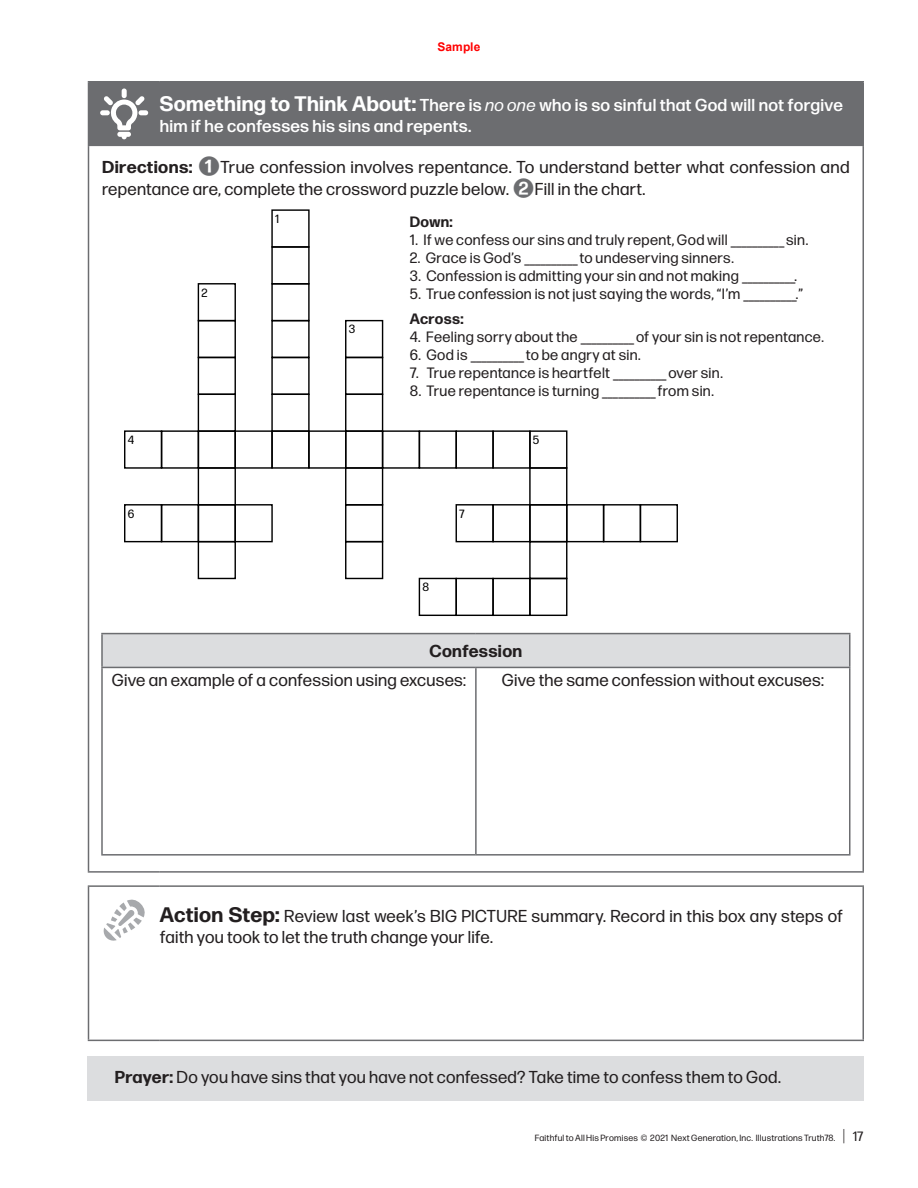
<style>
.page{position:relative;width:918px;height:1188px;background:#fff}
.page>*{position:absolute;margin:0;border:0;box-sizing:border-box;transform-origin:0 0}
.t1{font:17.25px/21.6px "Forma DJR Text";letter-spacing:.015em;color:#231f20}
.t2{font:500 17.25px/21px "Forma DJR Text";letter-spacing:.015em;color:#fff}
.t3{font:700 17.25px "Forma DJR Text";letter-spacing:.02em;color:#231f20}
.t4{font:15px "Forma DJR Text";letter-spacing:.025em;color:#231f20}
.t5{font:700 15px "Forma DJR Text";letter-spacing:.02em;color:#231f20}
.t6{font:700 12px "Arial";color:#f00}
.t7{font:11.85px "Forma DJR Text";color:#000}
.t8{font:9px "Forma DJR Text";letter-spacing:.02em;color:#231f20}
.s1{font-weight:700;font-size:21px}
.s2{font-weight:400;font-style:italic}
.s3{font-weight:700}
.s4{font-family:"Forma Circle Numbers";font-size:18px;color:#6c6d70}
.s5{font-weight:300;font-size:16.5px}
.s6{font-size:13.5px}
</style>
<div class="page">
<div style="left:88px;top:1057px;width:776px;height:44px;background:#dcdddf"></div>
<div style="left:88px;top:82px;width:775px;height:64px;background:#6c6d70"></div>
<hr style="left:88px;top:81px;width:72px;height:1px;background:#6c6d70">
<hr style="left:88px;top:83px;width:1px;height:63px;background:#6c6d70">
<hr style="left:160px;top:81px;width:704px;height:1px;background:#6c6d70">
<hr style="left:862px;top:83px;width:2px;height:63px;background:#6c6d70">
<hr style="left:88px;top:146px;width:1px;height:725px;background:#6c6d70">
<hr style="left:862px;top:146px;width:2px;height:725px;background:#6c6d70">
<hr style="left:88px;top:871px;width:72px;height:2px;background:#6c6d70">
<hr style="left:160px;top:871px;width:704px;height:2px;background:#6c6d70">
<div style="left:122px;top:89px;width:5px;height:9px;background:#fff;border-radius:3px"></div>
<div style="left:100px;top:110px;width:10px;height:5px;background:#fff;border-radius:3px"></div>
<div style="left:139px;top:110px;width:9px;height:5px;background:#fff;border-radius:3px"></div>
<svg style="left:104px;top:96px;width:41px;height:43px"></svg>
<div style="left:271px;top:209px;width:39px;height:39px;border:1px solid #000"></div>
<div style="left:271px;top:246px;width:39px;height:39px;border:1px solid #000"></div>
<div style="left:198px;top:283px;width:38px;height:38px;border:1px solid #000"></div>
<div style="left:271px;top:283px;width:39px;height:38px;border:1px solid #000"></div>
<div style="left:198px;top:320px;width:38px;height:38px;border:1px solid #000"></div>
<div style="left:271px;top:320px;width:39px;height:38px;border:1px solid #000"></div>
<div style="left:345px;top:320px;width:38px;height:38px;border:1px solid #000"></div>
<div style="left:198px;top:357px;width:38px;height:38px;border:1px solid #000"></div>
<div style="left:271px;top:357px;width:39px;height:38px;border:1px solid #000"></div>
<div style="left:345px;top:357px;width:38px;height:38px;border:1px solid #000"></div>
<div style="left:198px;top:394px;width:38px;height:38px;border:1px solid #000"></div>
<div style="left:271px;top:394px;width:39px;height:38px;border:1px solid #000"></div>
<div style="left:345px;top:394px;width:38px;height:38px;border:1px solid #000"></div>
<div style="left:124px;top:430px;width:38px;height:39px;border:1px solid #000"></div>
<div style="left:161px;top:430px;width:38px;height:39px;border:1px solid #000"></div>
<div style="left:198px;top:430px;width:38px;height:39px;border:1px solid #000"></div>
<div style="left:235px;top:430px;width:38px;height:39px;border:1px solid #000"></div>
<div style="left:271px;top:430px;width:39px;height:39px;border:1px solid #000"></div>
<div style="left:308px;top:430px;width:38px;height:39px;border:1px solid #000"></div>
<div style="left:345px;top:430px;width:38px;height:39px;border:1px solid #000"></div>
<div style="left:382px;top:430px;width:38px;height:39px;border:1px solid #000"></div>
<div style="left:419px;top:430px;width:38px;height:39px;border:1px solid #000"></div>
<div style="left:456px;top:430px;width:38px;height:39px;border:1px solid #000"></div>
<div style="left:492px;top:430px;width:39px;height:39px;border:1px solid #000"></div>
<div style="left:529px;top:430px;width:38px;height:39px;border:1px solid #000"></div>
<div style="left:198px;top:467px;width:38px;height:39px;border:1px solid #000"></div>
<div style="left:345px;top:467px;width:38px;height:39px;border:1px solid #000"></div>
<div style="left:529px;top:467px;width:38px;height:39px;border:1px solid #000"></div>
<div style="left:124px;top:504px;width:38px;height:38px;border:1px solid #000"></div>
<div style="left:161px;top:504px;width:38px;height:38px;border:1px solid #000"></div>
<div style="left:198px;top:504px;width:38px;height:38px;border:1px solid #000"></div>
<div style="left:235px;top:504px;width:38px;height:38px;border:1px solid #000"></div>
<div style="left:345px;top:504px;width:38px;height:38px;border:1px solid #000"></div>
<div style="left:456px;top:504px;width:38px;height:38px;border:1px solid #000"></div>
<div style="left:492px;top:504px;width:39px;height:38px;border:1px solid #000"></div>
<div style="left:529px;top:504px;width:38px;height:38px;border:1px solid #000"></div>
<div style="left:566px;top:504px;width:38px;height:38px;border:1px solid #000"></div>
<div style="left:603px;top:504px;width:38px;height:38px;border:1px solid #000"></div>
<div style="left:640px;top:504px;width:38px;height:38px;border:1px solid #000"></div>
<div style="left:198px;top:541px;width:38px;height:38px;border:1px solid #000"></div>
<div style="left:345px;top:541px;width:38px;height:38px;border:1px solid #000"></div>
<div style="left:529px;top:541px;width:38px;height:38px;border:1px solid #000"></div>
<div style="left:419px;top:578px;width:38px;height:38px;border:1px solid #000"></div>
<div style="left:456px;top:578px;width:38px;height:38px;border:1px solid #000"></div>
<div style="left:492px;top:578px;width:39px;height:38px;border:1px solid #000"></div>
<div style="left:529px;top:578px;width:38px;height:38px;border:1px solid #000"></div>
<div style="left:102px;top:634px;width:748px;height:33px;background:#dcdddf"></div>
<hr style="left:101px;top:633px;width:375px;height:1px;background:#6c6d70">
<hr style="left:101px;top:634px;width:2px;height:33px;background:#6c6d70">
<hr style="left:476px;top:633px;width:374px;height:1px;background:#6c6d70">
<hr style="left:849px;top:634px;width:1px;height:33px;background:#6c6d70">
<hr style="left:101px;top:667px;width:375px;height:1px;background:#6c6d70">
<hr style="left:101px;top:668px;width:2px;height:186px;background:#6c6d70">
<hr style="left:476px;top:667px;width:374px;height:1px;background:#6c6d70">
<hr style="left:475px;top:668px;width:2px;height:186px;background:#6c6d70">
<hr style="left:849px;top:668px;width:1px;height:186px;background:#6c6d70">
<hr style="left:101px;top:854px;width:375px;height:2px;background:#6c6d70">
<hr style="left:476px;top:854px;width:374px;height:2px;background:#6c6d70">
<hr style="left:88px;top:885px;width:72px;height:2px;background:#6c6d70">
<hr style="left:88px;top:887px;width:1px;height:153px;background:#6c6d70">
<hr style="left:160px;top:885px;width:704px;height:2px;background:#6c6d70">
<hr style="left:862px;top:887px;width:2px;height:153px;background:#6c6d70">
<hr style="left:88px;top:1040px;width:72px;height:1px;background:#6c6d70">
<hr style="left:160px;top:1040px;width:704px;height:1px;background:#6c6d70">
<svg style="left:104px;top:900px;width:41px;height:41px"></svg>
<p class="t6" style="left:438px;top:39px;width:44px">Sample</p>
<p class="t2" style="left:160px;top:94px;width:685px"><span class="s1">Something to Think About:</span> There is <span class="s2">no one</span> who is so sinful that God will not forgive him if he confesses his sins and repents.</p>
<p class="t1" style="left:102px;top:156px;width:749px"><span class="s3">Directions:</span> <span class="s4">1</span>True confession involves repentance. To understand better what confession and repentance are, complete the crossword puzzle below. <span class="s4">2</span>Fill in the chart.</p>
<p class="t7" style="left:275px;top:211px;width:6px">1</p>
<p class="t5" style="left:410px;top:212px;width:45px">Down:</p>
<p class="t4" style="left:410px;top:231px;width:400px">1. If we confess our sins and truly repent, God will __________ sin.</p>
<p class="t4" style="left:410px;top:249px;width:326px">2. Grace is God’s __________ to undeserving sinners.</p>
<p class="t4" style="left:410px;top:267px;width:389px">3. Confession is admitting your sin and not making __________.</p>
<p class="t4" style="left:410px;top:285px;width:395px">5. True confession is not just saying the words, “I’m __________.”</p>
<p class="t5" style="left:410px;top:309px;width:56px">Across:</p>
<p class="t4" style="left:410px;top:327px;width:416px">4. Feeling sorry about the __________ of your sin is not repentance.</p>
<p class="t4" style="left:410px;top:345px;width:232px">6. God is __________ to be angry at sin.</p>
<p class="t4" style="left:410px;top:363px;width:315px">7. True repentance is heartfelt __________ over sin.</p>
<p class="t4" style="left:410px;top:381px;width:306px">8. True repentance is turning __________ from sin.</p>
<p class="t7" style="left:201px;top:285px;width:8px">2</p>
<p class="t7" style="left:349px;top:322px;width:8px">3</p>
<p class="t7" style="left:128px;top:432px;width:8px">4</p>
<p class="t7" style="left:533px;top:432px;width:8px">5</p>
<p class="t7" style="left:128px;top:506px;width:8px">6</p>
<p class="t7" style="left:459px;top:506px;width:7px">7</p>
<p class="t7" style="left:422px;top:580px;width:8px">8</p>
<p class="t3" style="left:429px;top:640px;width:94px">Confession</p>
<p class="t1" style="left:112px;top:669px;width:356px">Give an example of a confession using excuses:</p>
<p class="t1" style="left:502px;top:669px;width:324px">Give the same confession without excuses:</p>
<p class="t1" style="left:160px;top:905px;width:685px;line-height:21px"><span class="s1">Action Step:</span> Review last week’s BIG PICTURE summary. Record in this box any steps of faith you took to let the truth change your life.</p>
<p class="t1" style="left:115px;top:1066px;width:668px"><span class="s3">Prayer:</span> Do you have sins that you have not confessed? Take time to confess them to God.</p>
<p class="t8" style="left:535px;top:1132px;width:330px">Faithful to All His Promises © 2021 Next Generation, Inc. Illustrations Truth78. <span class="s5">|</span> <span class="s6">17</span></p>
</div>
